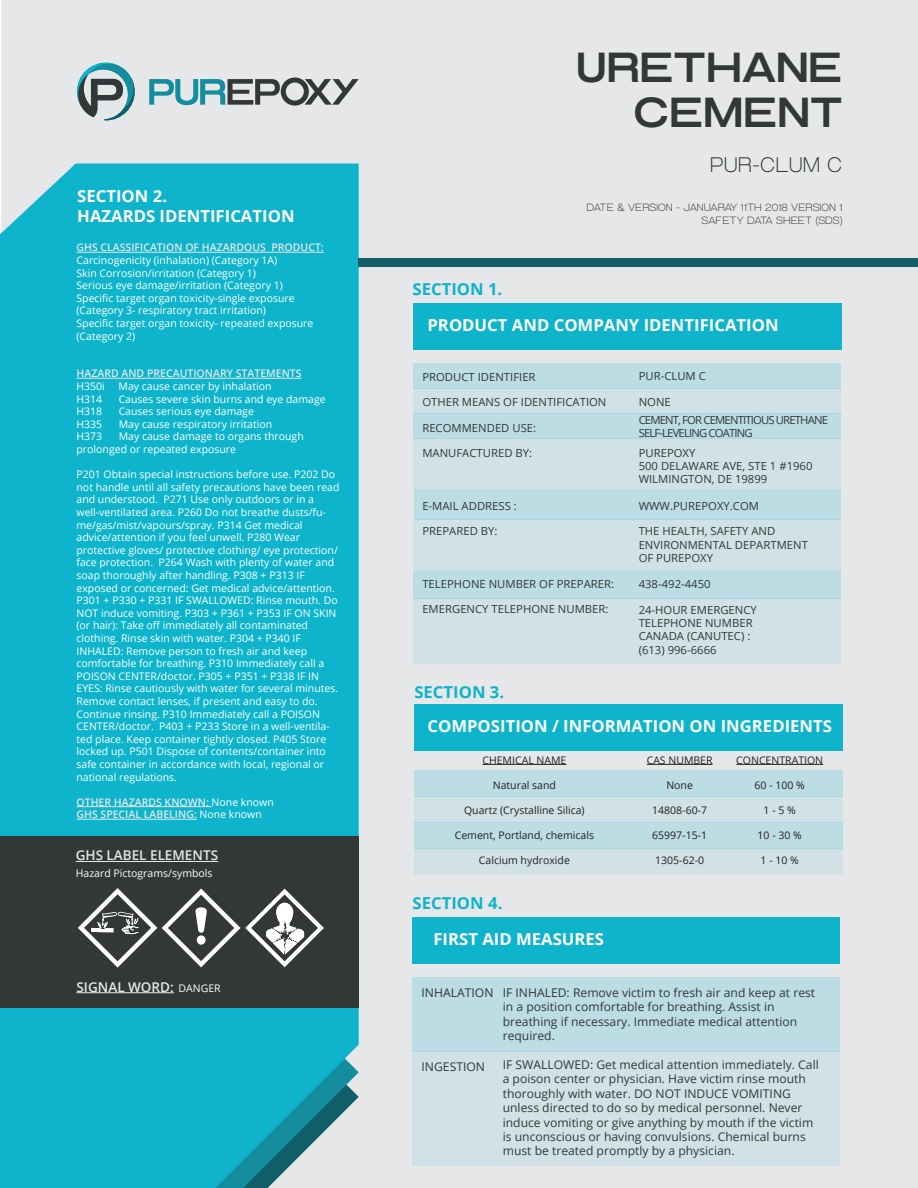
<style>
.page{position:relative;width:918px;height:1188px;background:#fff}
.page>*{position:absolute;margin:0;border:0;box-sizing:border-box;transform-origin:0 0}
.t1{font:700 expanded 42px/45px "Grillmaster";color:#333837;text-align:right}
.t2{font:200 expanded 21px "Grillmaster";color:#333837}
.t3{font:700 16.5px/19.8px "Open Sans";color:#fff}
.t4{font:700 16.5px "Open Sans";color:#0db4cb}
.t5{font:600 13.5px "Open Sans";color:#e6e7e9}
.t6{font:12px/14.4px "Open Sans";color:#333837}
.t7{font:11.1px/13.4px "Open Sans";color:#333837}
.t8{font:11.1px/18.1px "Open Sans";letter-spacing:-.075em;color:#333837}
.t9{font:10.5px/12.6px "Open Sans";color:#fff}
.t10{font:10.5px "Open Sans";color:#231f20}
.t11{font:600 10.5px/12.6px "Open Sans";color:#e6e7e9}
.t12{font:200 expanded 10.5px/13.5px "Grillmaster";color:#333837;text-align:right}
.s1{font-weight:400;color:#fff}
.s2{font-weight:400;font-size:10.5px;color:#fff}
</style>
<div class="page">
<div style="left:1px;top:0;width:917px;height:1188px;background:#e6e7e9"></div>
<svg style="left:0;top:1045px;width:359px;height:143px;background:#21b2c6"></svg>
<div style="left:0;top:164px;width:359px;height:881px;background:#0db4cb"></div>
<svg style="left:77px;top:62px;width:58px;height:59px"></svg>
<svg style="left:149px;top:77px;width:210px;height:29px"></svg>
<div style="left:359px;top:258px;width:559px;height:8px;background:#125f6a"></div>
<div style="left:413px;top:303px;width:429px;height:47px;background:#0db4cb"></div>
<div style="left:414px;top:389px;width:427px;height:25px;background:#d0e2e6"></div>
<div style="left:414px;top:364px;width:427px;height:25px;background:#bbdde3"></div>
<div style="left:414px;top:439px;width:427px;height:50px;background:#d0e2e6"></div>
<div style="left:414px;top:414px;width:427px;height:25px;background:#bbdde3"></div>
<div style="left:414px;top:520px;width:427px;height:50px;background:#d0e2e6"></div>
<div style="left:414px;top:489px;width:427px;height:31px;background:#bbdde3"></div>
<div style="left:414px;top:599px;width:427px;height:65px;background:#d0e2e6"></div>
<div style="left:414px;top:570px;width:427px;height:29px;background:#bbdde3"></div>
<div style="left:0;top:836px;width:359px;height:172px;background:#333837"></div>
<hr style="left:76px;top:861px;width:142px;height:1px;background:#e6e7e9">
<hr style="left:76px;top:992px;width:98px;height:1px;background:#e6e7e9">
<div style="left:414px;top:704px;width:428px;height:46px;background:#0db4cb"></div>
<div style="left:414px;top:770px;width:428px;height:27px;background:#bbdde3"></div>
<div style="left:414px;top:797px;width:429px;height:26px;background:#d0e2e6"></div>
<div style="left:414px;top:823px;width:429px;height:26px;background:#bbdde3"></div>
<div style="left:414px;top:849px;width:429px;height:26px;background:#d0e2e6"></div>
<div style="left:413px;top:918px;width:427px;height:46px;background:#0db4cb"></div>
<div style="left:412px;top:1051px;width:428px;height:114px;background:#d0e2e6"></div>
<div style="left:412px;top:978px;width:428px;height:74px;background:#bbdde3"></div>
<hr style="left:77px;top:252px;width:247px;height:1px;background:#e6e7e9">
<hr style="left:77px;top:378px;width:225px;height:1px;background:#e6e7e9">
<hr style="left:77px;top:806px;width:135px;height:1px;background:#e6e7e9">
<hr style="left:77px;top:819px;width:120px;height:1px;background:#e6e7e9">
<hr style="left:482px;top:764px;width:84px;height:1px;background:#231f20">
<hr style="left:647px;top:764px;width:66px;height:1px;background:#231f20">
<hr style="left:736px;top:764px;width:87px;height:1px;background:#231f20">
<svg style="left:78px;top:888px;width:246px;height:80px"></svg>
<h3 class="t3" style="left:77px;top:186px;width:219px">SECTION 2.<br>HAZARDS IDENTIFICATION</h3>
<p class="t11" style="left:77px;top:241px;width:249px">GHS CLASSIFICATION OF HAZARDOUS PRODUCT:</p>
<p class="t9" style="left:77px;top:254px;width:238px">Carcinogenicity (inhalation) (Category 1A)<br>Skin Corrosion/irritation (Category 1)<br>Serious eye damage/irritation (Category 1)<br>Specific target organ toxicity-single exposure (Category 3- respiratory tract irritation)<br>Specific target organ toxicity- repeated exposure (Category 2)</p>
<p class="t11" style="left:77px;top:367px;width:227px">HAZARD AND PRECAUTIONARY STATEMENTS</p>
<p class="t9" style="left:77px;top:380px;width:30px">H350i</p>
<p class="t9" style="left:119px;top:380px;width:154px">May cause cancer by inhalation</p>
<p class="t9" style="left:77px;top:392px;width:27px">H314</p>
<p class="t9" style="left:119px;top:392px;width:208px">Causes severe skin burns and eye damage</p>
<p class="t9" style="left:77px;top:405px;width:27px">H318</p>
<p class="t9" style="left:119px;top:405px;width:137px">Causes serious eye damage</p>
<p class="t9" style="left:77px;top:417px;width:27px">H335</p>
<p class="t9" style="left:119px;top:417px;width:155px">May cause respiratory irritation</p>
<p class="t9" style="left:77px;top:430px;width:27px">H373</p>
<p class="t9" style="left:77px;top:430px;width:229px;text-indent:42px">May cause damage to organs through prolonged or repeated exposure</p>
<p class="t9" style="left:77px;top:468px;width:265px">P201 Obtain special instructions before use. P202 Do not handle until all safety precautions have been read and understood. P271 Use only outdoors or in a well-ventilated area. P260 Do not breathe dusts/fu&shy;me/gas/mist/vapours/spray. P314 Get medical advice/attention if you feel unwell. P280 Wear protective gloves/ protective clothing/ eye protection/ face protection. P264 Wash with plenty of water and soap thoroughly after handling. P308 + P313 IF exposed or concerned: Get medical advice/attention.<br>P301 + P330 + P331 IF SWALLOWED: Rinse mouth. Do NOT induce vomiting. P303 + P361 + P353 IF ON SKIN (or hair): Take off immediately all contaminated clothing. Rinse skin with water. P304 + P340 IF INHALED: Remove person to fresh air and keep comfortable for breathing. P310 Immediately call a POISON CENTER/doctor. P305 + P351 + P338 IF IN EYES: Rinse cautiously with water for several minutes.<br>Remove contact lenses, if present and easy to do.<br>Continue rinsing. P310 Immediately call a POISON CENTER/doctor. P403 + P233 Store in a well-ventila&shy;ted place. Keep container tightly closed. P405 Store locked up. P501 Dispose of contents/container into safe container in accordance with local, regional or national regulations.</p>
<p class="t11" style="left:77px;top:796px;width:199px">OTHER HAZARDS KNOWN: <span class="s1">None known<br></span>GHS SPECIAL LABELING: <span class="s1">None known</span></p>
<p class="t5" style="left:76px;top:846px;width:144px">GHS LABEL ELEMENTS</p>
<p class="t9" style="left:76px;top:867px;width:138px">Hazard Pictograms/symbols</p>
<p class="t5" style="left:76px;top:978px;width:146px">SIGNAL WORD: <span class="s2">DANGER</span></p>
<h3 class="t4" style="left:412px;top:277px;width:91px">SECTION 1.</h3>
<h1 class="t1" style="left:576px;top:45px;width:268px">URETHANE<br>CEMENT</h1>
<h2 class="t2" style="left:710px;top:152px;width:134px">PUR-CLUM C</h2>
<p class="t12" style="left:587px;top:200px;width:257px">DATE &amp; VERSION - JANUARAY 11TH 2018 VERSION 1<br>SAFETY DATA SHEET (SDS)</p>
<h3 class="t3" style="left:427px;top:315px;width:353px">PRODUCT AND COMPANY IDENTIFICATION</h3>
<p class="t7" style="left:422px;top:370px;width:115px">PRODUCT IDENTIFIER</p>
<p class="t7" style="left:422px;top:395px;width:186px">OTHER MEANS OF IDENTIFICATION</p>
<p class="t7" style="left:422px;top:421px;width:115px">RECOMMENDED USE:</p>
<p class="t7" style="left:422px;top:446px;width:111px">MANUFACTURED BY:</p>
<p class="t7" style="left:422px;top:499px;width:96px">E-MAIL ADDRESS :</p>
<p class="t7" style="left:422px;top:524px;width:77px">PREPARED BY:</p>
<p class="t7" style="left:422px;top:577px;width:193px">TELEPHONE NUMBER OF PREPARER:</p>
<p class="t7" style="left:422px;top:602px;width:188px">EMERGENCY TELEPHONE NUMBER:</p>
<h3 class="t4" style="left:414px;top:681px;width:91px">SECTION 3.</h3>
<p class="t7" style="left:639px;top:369px;width:69px">PUR-CLUM C</p>
<p class="t8" style="left:639px;top:392px;width:191px">NONE<br>CEMENT, FOR CEMENTITIOUS URETHANE</p>
<p class="t8" style="left:639px;top:423px;width:116px;line-height:19.5px">SELF-LEVELING COATING<br>PUREPOXY</p>
<p class="t7" style="left:639px;top:459px;width:175px">500 DELAWARE AVE, STE 1 #1960<br>WILMINGTON, DE 19899</p>
<p class="t7" style="left:639px;top:499px;width:122px">WWW.PUREPOXY.COM</p>
<p class="t7" style="left:639px;top:524px;width:171px">THE HEALTH, SAFETY AND<br>ENVIRONMENTAL DEPARTMENT<br>OF PUREPOXY</p>
<p class="t7" style="left:639px;top:577px;width:73px">438-492-4450</p>
<p class="t7" style="left:639px;top:603px;width:120px">24-HOUR EMERGENCY<br>TELEPHONE NUMBER<br>CANADA (CANUTEC) : (613) 996-6666</p>
<h3 class="t3" style="left:427px;top:715px;width:406px">COMPOSITION / INFORMATION ON INGREDIENTS</h3>
<p class="t10" style="left:482px;top:753px;width:85px">CHEMICAL NAME</p>
<p class="t10" style="left:647px;top:753px;width:67px">CAS NUMBER</p>
<p class="t10" style="left:736px;top:753px;width:88px">CONCENTRATION</p>
<p class="t10" style="left:755px;top:778px;width:52px">60 - 100 %</p>
<p class="t10" style="left:764px;top:803px;width:34px">1 - 5 %</p>
<p class="t10" style="left:758px;top:828px;width:46px">10 - 30 %</p>
<p class="t10" style="left:761px;top:853px;width:40px">1 - 10 %</p>
<p class="t10" style="left:493px;top:778px;width:65px">Natural sand</p>
<p class="t10" style="left:464px;top:803px;width:122px">Quartz (Crystalline Silica)</p>
<p class="t10" style="left:455px;top:828px;width:141px">Cement, Portland, chemicals</p>
<p class="t10" style="left:479px;top:853px;width:93px">Calcium hydroxide</p>
<p class="t10" style="left:666px;top:778px;width:28px">None</p>
<p class="t10" style="left:652px;top:803px;width:56px">14808-60-7</p>
<p class="t10" style="left:652px;top:828px;width:56px">65997-15-1</p>
<p class="t10" style="left:655px;top:853px;width:50px">1305-62-0</p>
<h3 class="t4" style="left:413px;top:892px;width:91px">SECTION 4.</h3>
<h3 class="t3" style="left:433px;top:929px;width:172px">FIRST AID MEASURES</h3>
<p class="t6" style="left:422px;top:985px;width:73px">INHALATION</p>
<p class="t6" style="left:422px;top:1059px;width:65px">INGESTION</p>
<p class="t6" style="left:503px;top:985px;width:314px">IF INHALED: Remove victim to fresh air and keep at rest in a position comfortable for breathing. Assist in breathing if necessary. Immediate medical attention required.</p>
<p class="t6" style="left:503px;top:1057px;width:318px">IF SWALLOWED: Get medical attention immediately. Call a poison center or physician. Have victim rinse mouth thoroughly with water. DO NOT INDUCE VOMITING unless directed to do so by medical personnel. Never induce vomiting or give anything by mouth if the victim is unconscious or having convulsions. Chemical burns must be treated promptly by a physician.</p>
</div>
